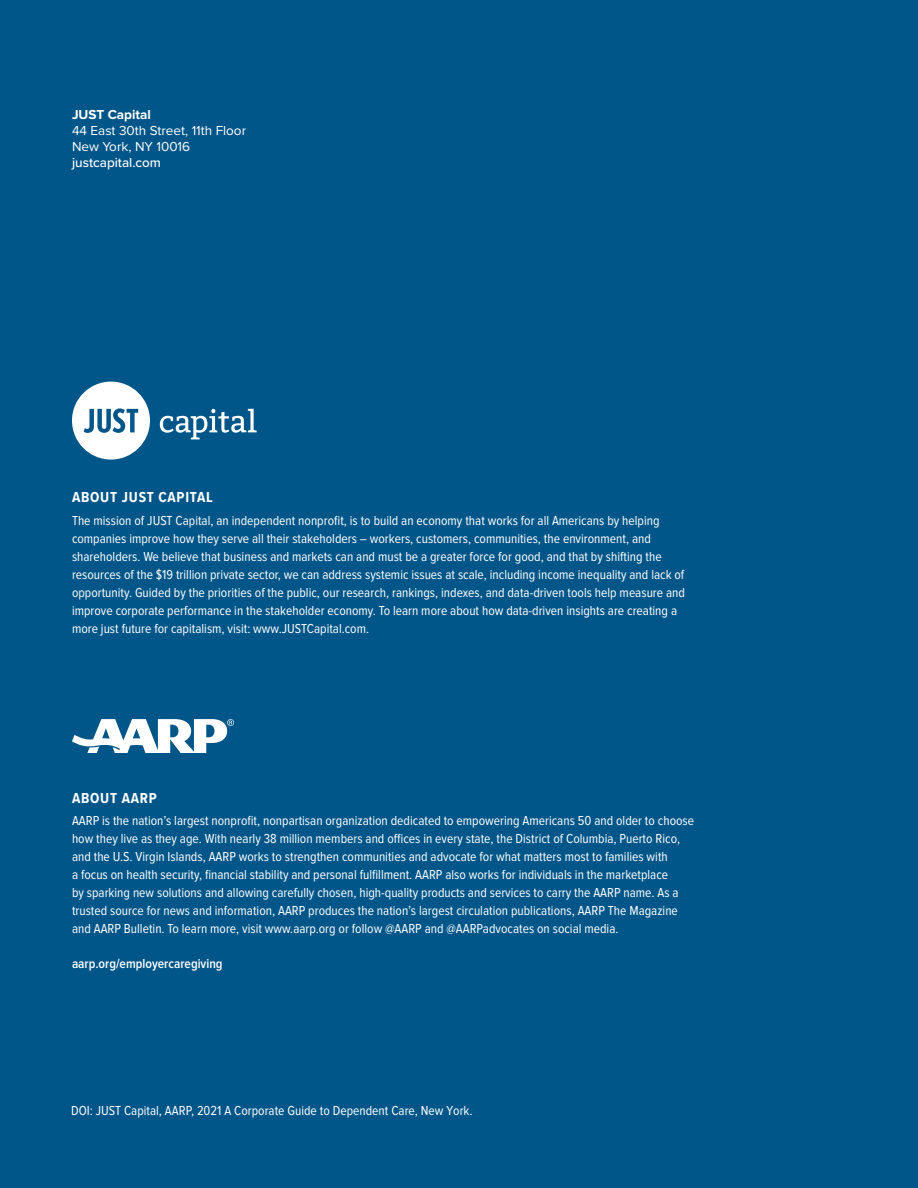
<style>
.page{position:relative;width:918px;height:1188px;background:#005688}
.page>*{position:absolute;margin:0;border:0;box-sizing:border-box;transform-origin:0 0}
.t1{font:700 15px "Proxima Nova Cond";letter-spacing:.05em;color:#fff}
.t2{font:13.5px/18px "Proxima Nova Cond";color:#fff}
.t3{font:13.5px/16.2px "Proxima Nova";color:#fff}
.t4{font:600 13.5px "Proxima Nova Cond";color:#fff}
.t5{font:500 13.5px "Proxima Nova";color:#fff}
.t6{font:700 13.5px "Proxima Nova";color:#fff}
</style>
<div class="page">
<svg style="left:160px;top:409px;width:97px;height:30px"></svg>
<div style="left:72px;top:382px;width:78px;height:78px;background:#fff;border-radius:50%"></div>
<svg style="left:84px;top:408px;width:54px;height:25px"></svg>
<svg style="left:72px;top:719px;width:162px;height:34px"></svg>
<p class="t6" style="left:72px;top:108px;width:80px">JUST Capital</p>
<p class="t3" style="left:72px;top:123px;width:176px">44 East 30th Street, 11th Floor<br>New York, NY 10016</p>
<p class="t5" style="left:72px;top:153px;width:91px">justcapital.com</p>
<p class="t1" style="left:72px;top:486px;width:142px">ABOUT JUST CAPITAL</p>
<p class="t2" style="left:72px;top:512px;width:614px">The mission of JUST Capital, an independent nonprofit, is to build an economy that works for all Americans by helping companies improve how they serve all their stakeholders – workers, customers, communities, the environment, and shareholders. We believe that business and markets can and must be a greater force for good, and that by shifting the resources of the $19 trillion private sector, we can address systemic issues at scale, including income inequality and lack of opportunity. Guided by the priorities of the public, our research, rankings, indexes, and data-driven tools help measure and improve corporate performance in the stakeholder economy. To learn more about how data-driven insights are creating a more just future for capitalism, visit: www.JUSTCapital.com.</p>
<p class="t1" style="left:72px;top:787px;width:86px">ABOUT AARP</p>
<p class="t2" style="left:72px;top:813px;width:624px">AARP is the nation’s largest nonprofit, nonpartisan organization dedicated to empowering Americans 50 and older to choose how they live as they age. With nearly 38 million members and offices in every state, the District of Columbia, Puerto Rico, and the U.S. Virgin Islands, AARP works to strengthen communities and advocate for what matters most to families with<br>a focus on health security, financial stability and personal fulfillment. AARP also works for individuals in the marketplace<br>by sparking new solutions and allowing carefully chosen, high-quality products and services to carry the AARP name. As a trusted source for news and information, AARP produces the nation’s largest circulation publications, AARP The Magazine and AARP Bulletin. To learn more, visit www.aarp.org or follow @AARP and @AARPadvocates on social media.</p>
<p class="t4" style="left:72px;top:957px;width:152px">aarp.org/employercaregiving</p>
<p class="t2" style="left:71px;top:1102px;width:403px">DOI: JUST Capital, AARP, 2021 A Corporate Guide to Dependent Care, New York.</p>
</div>
